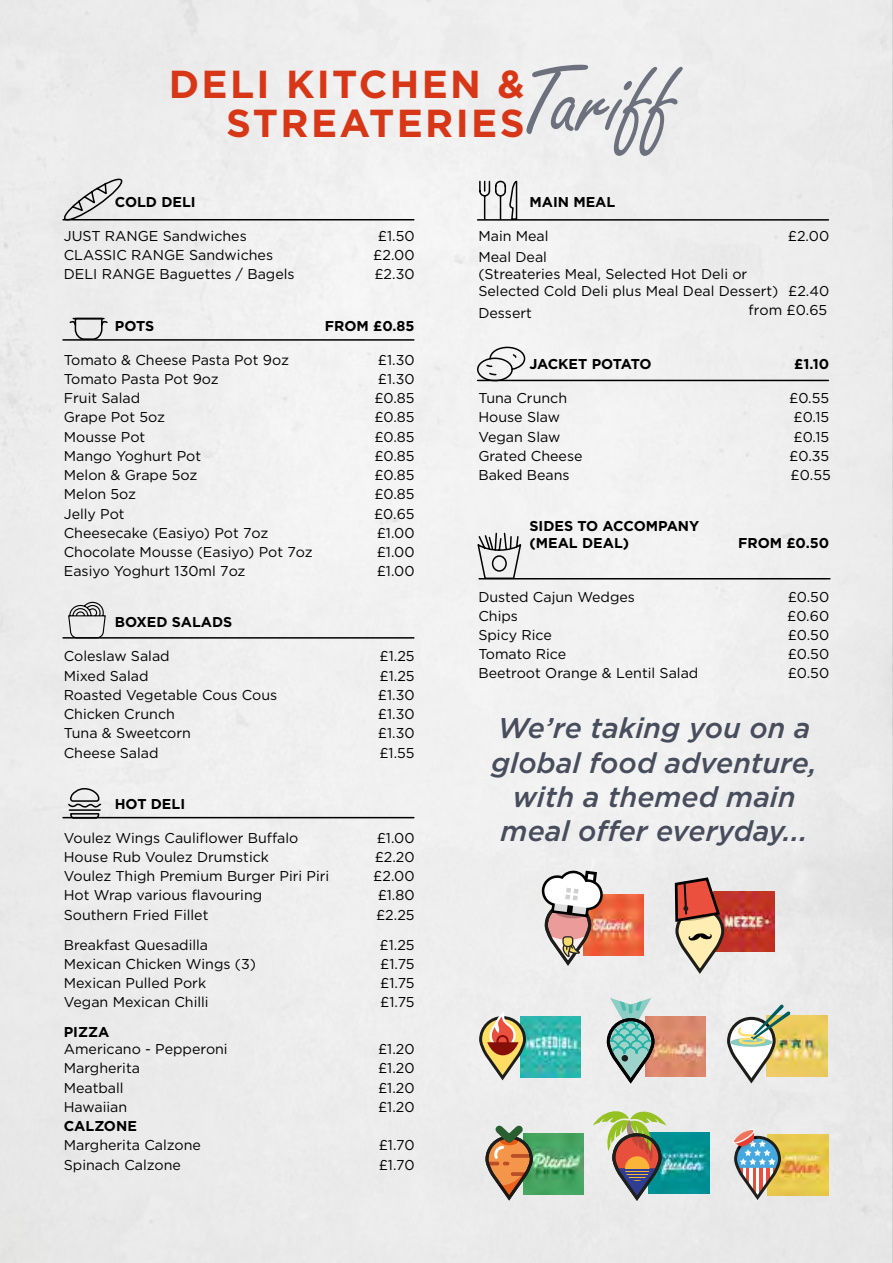
<style>
.page{position:relative;width:893px;height:1263px;background:#eee}
.page>*{position:absolute;margin:0;border:0;box-sizing:border-box;transform-origin:0 0}
.t1{font:100.5px "Freestyle Script";color:#6c717d}
.t2{font:700 39px/39px "Gotham";letter-spacing:.06em;color:#d83717;text-align:right}
.t3{font:italic 500 28.5px/34.2px "Gotham";color:#474d5c;text-align:center}
.t4{font:14.25px/17.1px "Gotham";color:#000}
.t5{font:700 14.25px/17.1px "Gotham";color:#000}
.t6{font:700 14.25px "Gotham";letter-spacing:-.025em;color:#000}
</style>
<div class="page">
<hr style="left:478px;top:219px;width:350px;height:2px;background:#000">
<hr style="left:478px;top:380px;width:350px;height:1px;background:#000">
<hr style="left:479px;top:578px;width:351px;height:1px;background:#000">
<svg style="left:478px;top:177px;width:40px;height:44px"></svg>
<svg style="left:476px;top:346px;width:50px;height:36px"></svg>
<svg style="left:476px;top:532px;width:47px;height:48px"></svg>
<img style="left:656px;top:1016px;width:50px;height:61px">
<svg style="left:605px;top:998px;width:51px;height:88px;background:#9bb6af"></svg>
<img style="left:781px;top:1134px;width:47px;height:61px">
<svg style="left:732px;top:1128px;width:49px;height:72px;background:#afaea9"></svg>
<img style="left:527px;top:1016px;width:54px;height:61px">
<svg style="left:478px;top:1008px;width:49px;height:75px"></svg>
<img style="left:726px;top:891px;width:48px;height:61px">
<svg style="left:673px;top:876px;width:53px;height:100px;background:#c59783"></svg>
<img style="left:604px;top:895px;width:40px;height:60px">
<svg style="left:539px;top:858px;width:65px;height:111px"></svg>
<img style="left:534px;top:1134px;width:50px;height:60px">
<svg style="left:484px;top:1118px;width:50px;height:85px;background:#b8a180"></svg>
<img style="left:666px;top:1133px;width:43px;height:60px">
<svg style="left:593px;top:1106px;width:73px;height:95px;background:#adab94"></svg>
<img style="left:790px;top:1015px;width:37px;height:61px">
<svg style="left:725px;top:1004px;width:65px;height:82px"></svg>
<svg style="left:60px;top:177px;width:64px;height:45px;background:#cfcfcf"></svg>
<svg style="left:69px;top:317px;width:39px;height:22px"></svg>
<svg style="left:67px;top:601px;width:39px;height:36px"></svg>
<hr style="left:63px;top:219px;width:351px;height:1px;background:#000">
<hr style="left:63px;top:339px;width:351px;height:2px;background:#000">
<hr style="left:63px;top:637px;width:351px;height:2px;background:#000">
<hr style="left:63px;top:817px;width:351px;height:1px;background:#000">
<svg style="left:67px;top:784px;width:35px;height:35px"></svg>
<h2 class="t2" style="left:169px;top:63px;width:357px">DELI KITCHEN &amp;<br>STREATERIES</h2>
<h1 class="t1" style="left:519px;top:47px;width:157px">Tariff</h1>
<p class="t5" style="left:115px;top:193px;width:82px">COLD DELI</p>
<p class="t4" style="left:64px;top:227px;width:184px">JUST RANGE Sandwiches</p>
<p class="t4" style="left:378px;top:227px;width:38px">£1.50</p>
<p class="t4" style="left:64px;top:246px;width:211px">CLASSIC RANGE Sandwiches</p>
<p class="t4" style="left:373px;top:246px;width:43px">£2.00</p>
<p class="t4" style="left:64px;top:266px;width:232px">DELI RANGE Baguettes / Bagels</p>
<p class="t4" style="left:374px;top:266px;width:42px">£2.30</p>
<p class="t5" style="left:115px;top:317px;width:41px">POTS</p>
<p class="t5" style="left:325px;top:317px;width:91px">FROM £0.85</p>
<p class="t4" style="left:64px;top:351px;width:227px">Tomato &amp; Cheese Pasta Pot 9oz</p>
<p class="t4" style="left:378px;top:351px;width:38px">£1.30</p>
<p class="t4" style="left:64px;top:370px;width:156px">Tomato Pasta Pot 9oz</p>
<p class="t4" style="left:378px;top:370px;width:38px">£1.30</p>
<p class="t4" style="left:64px;top:389px;width:78px">Fruit Salad</p>
<p class="t4" style="left:374px;top:389px;width:42px">£0.85</p>
<p class="t4" style="left:64px;top:408px;width:103px">Grape Pot 5oz</p>
<p class="t4" style="left:374px;top:408px;width:42px">£0.85</p>
<p class="t4" style="left:64px;top:428px;width:83px">Mousse Pot</p>
<p class="t4" style="left:374px;top:428px;width:42px">£0.85</p>
<p class="t4" style="left:64px;top:447px;width:139px">Mango Yoghurt Pot</p>
<p class="t4" style="left:374px;top:447px;width:42px">£0.85</p>
<p class="t4" style="left:64px;top:466px;width:135px">Melon &amp; Grape 5oz</p>
<p class="t4" style="left:374px;top:466px;width:42px">£0.85</p>
<p class="t4" style="left:64px;top:485px;width:74px">Melon 5oz</p>
<p class="t4" style="left:374px;top:485px;width:42px">£0.85</p>
<p class="t4" style="left:64px;top:505px;width:62px">Jelly Pot</p>
<p class="t4" style="left:374px;top:505px;width:42px">£0.65</p>
<p class="t4" style="left:64px;top:524px;width:206px">Cheesecake (Easiyo) Pot 7oz</p>
<p class="t4" style="left:377px;top:524px;width:39px">£1.00</p>
<p class="t4" style="left:64px;top:543px;width:251px">Chocolate Mousse (Easiyo) Pot 7oz</p>
<p class="t4" style="left:377px;top:543px;width:39px">£1.00</p>
<p class="t4" style="left:64px;top:562px;width:183px">Easiyo Yoghurt 130ml 7oz</p>
<p class="t4" style="left:377px;top:562px;width:39px">£1.00</p>
<p class="t5" style="left:115px;top:613px;width:119px">BOXED SALADS</p>
<p class="t4" style="left:64px;top:648px;width:107px">Coleslaw Salad</p>
<p class="t4" style="left:380px;top:648px;width:37px">£1.25</p>
<p class="t4" style="left:64px;top:667px;width:86px">Mixed Salad</p>
<p class="t4" style="left:380px;top:667px;width:37px">£1.25</p>
<p class="t4" style="left:64px;top:686px;width:215px">Roasted Vegetable Cous Cous</p>
<p class="t4" style="left:378px;top:686px;width:38px">£1.30</p>
<p class="t4" style="left:64px;top:705px;width:113px">Chicken Crunch</p>
<p class="t4" style="left:378px;top:705px;width:38px">£1.30</p>
<p class="t4" style="left:64px;top:724px;width:129px">Tuna &amp; Sweetcorn</p>
<p class="t4" style="left:378px;top:724px;width:38px">£1.30</p>
<p class="t4" style="left:64px;top:744px;width:96px">Cheese Salad</p>
<p class="t4" style="left:379px;top:744px;width:37px">£1.55</p>
<p class="t5" style="left:115px;top:795px;width:72px">HOT DELI</p>
<p class="t4" style="left:64px;top:829px;width:236px">Voulez Wings Cauliflower Buffalo</p>
<p class="t4" style="left:377px;top:829px;width:39px">£1.00</p>
<p class="t4" style="left:64px;top:848px;width:207px">House Rub Voulez Drumstick</p>
<p class="t4" style="left:375px;top:848px;width:41px">£2.20</p>
<p class="t4" style="left:64px;top:867px;width:267px">Voulez Thigh Premium Burger Piri Piri</p>
<p class="t4" style="left:373px;top:867px;width:43px">£2.00</p>
<p class="t4" style="left:64px;top:887px;width:200px">Hot Wrap various flavouring</p>
<p class="t4" style="left:378px;top:887px;width:38px">£1.80</p>
<p class="t4" style="left:64px;top:906px;width:146px">Southern Fried Fillet</p>
<p class="t4" style="left:376px;top:906px;width:40px">£2.25</p>
<p class="t4" style="left:64px;top:936px;width:146px">Breakfast Quesadilla</p>
<p class="t4" style="left:380px;top:936px;width:37px">£1.25</p>
<p class="t4" style="left:64px;top:955px;width:194px">Mexican Chicken Wings (3)</p>
<p class="t4" style="left:380px;top:955px;width:36px">£1.75</p>
<p class="t4" style="left:64px;top:974px;width:144px">Mexican Pulled Pork</p>
<p class="t4" style="left:380px;top:974px;width:36px">£1.75</p>
<p class="t4" style="left:64px;top:993px;width:146px">Vegan Mexican Chilli</p>
<p class="t4" style="left:380px;top:993px;width:36px">£1.75</p>
<p class="t5" style="left:64px;top:1023px;width:47px">PIZZA</p>
<p class="t4" style="left:64px;top:1040px;width:165px">Americano - Pepperoni</p>
<p class="t4" style="left:378px;top:1040px;width:38px">£1.20</p>
<p class="t4" style="left:64px;top:1059px;width:78px">Margherita</p>
<p class="t4" style="left:378px;top:1059px;width:38px">£1.20</p>
<p class="t4" style="left:64px;top:1079px;width:61px">Meatball</p>
<p class="t4" style="left:378px;top:1079px;width:38px">£1.20</p>
<p class="t4" style="left:64px;top:1098px;width:65px">Hawaiian</p>
<p class="t4" style="left:378px;top:1098px;width:38px">£1.20</p>
<p class="t5" style="left:64px;top:1117px;width:75px">CALZONE</p>
<p class="t4" style="left:64px;top:1136px;width:139px">Margherita Calzone</p>
<p class="t4" style="left:379px;top:1136px;width:37px">£1.70</p>
<p class="t4" style="left:64px;top:1156px;width:119px">Spinach Calzone</p>
<p class="t4" style="left:379px;top:1156px;width:37px">£1.70</p>
<p class="t5" style="left:529px;top:193px;width:87px">MAIN MEAL</p>
<p class="t4" style="left:478px;top:227px;width:72px">Main Meal</p>
<p class="t4" style="left:788px;top:227px;width:43px">£2.00</p>
<p class="t4" style="left:478px;top:248px;width:352px">Meal Deal<br>(Streateries Meal, Selected Hot Deli or<br>Selected Cold Deli plus Meal Deal Dessert) £2.40</p>
<p class="t4" style="left:478px;top:304px;width:55px">Dessert</p>
<p class="t4" style="left:748px;top:301px;width:80px">from £0.65</p>
<p class="t6" style="left:529px;top:356px;width:124px">JACKET POTATO</p>
<p class="t5" style="left:794px;top:355px;width:36px">£1.10</p>
<p class="t4" style="left:478px;top:389px;width:90px">Tuna Crunch</p>
<p class="t4" style="left:789px;top:389px;width:42px">£0.55</p>
<p class="t4" style="left:478px;top:408px;width:83px">House Slaw</p>
<p class="t4" style="left:793px;top:408px;width:37px">£0.15</p>
<p class="t4" style="left:478px;top:428px;width:83px">Vegan Slaw</p>
<p class="t4" style="left:793px;top:428px;width:37px">£0.15</p>
<p class="t4" style="left:478px;top:447px;width:106px">Grated Cheese</p>
<p class="t4" style="left:789px;top:447px;width:41px">£0.35</p>
<p class="t4" style="left:478px;top:466px;width:93px">Baked Beans</p>
<p class="t4" style="left:790px;top:466px;width:42px">£0.55</p>
<p class="t5" style="left:529px;top:517px;width:171px">SIDES TO ACCOMPANY (MEAL DEAL)</p>
<p class="t5" style="left:738px;top:534px;width:93px">FROM £0.50</p>
<p class="t4" style="left:478px;top:588px;width:158px">Dusted Cajun Wedges</p>
<p class="t4" style="left:788px;top:588px;width:43px">£0.50</p>
<p class="t4" style="left:478px;top:607px;width:41px">Chips</p>
<p class="t4" style="left:787px;top:607px;width:43px">£0.60</p>
<p class="t4" style="left:478px;top:626px;width:75px">Spicy Rice</p>
<p class="t4" style="left:788px;top:626px;width:43px">£0.50</p>
<p class="t4" style="left:478px;top:645px;width:89px">Tomato Rice</p>
<p class="t4" style="left:788px;top:645px;width:43px">£0.50</p>
<p class="t4" style="left:478px;top:665px;width:221px">Beetroot Orange &amp; Lentil Salad</p>
<p class="t4" style="left:788px;top:665px;width:43px">£0.50</p>
<h3 class="t3" style="left:491px;top:711px;width:327px">We’re taking you on a global food adventure, with a themed main meal offer everyday...</h3>
</div>
